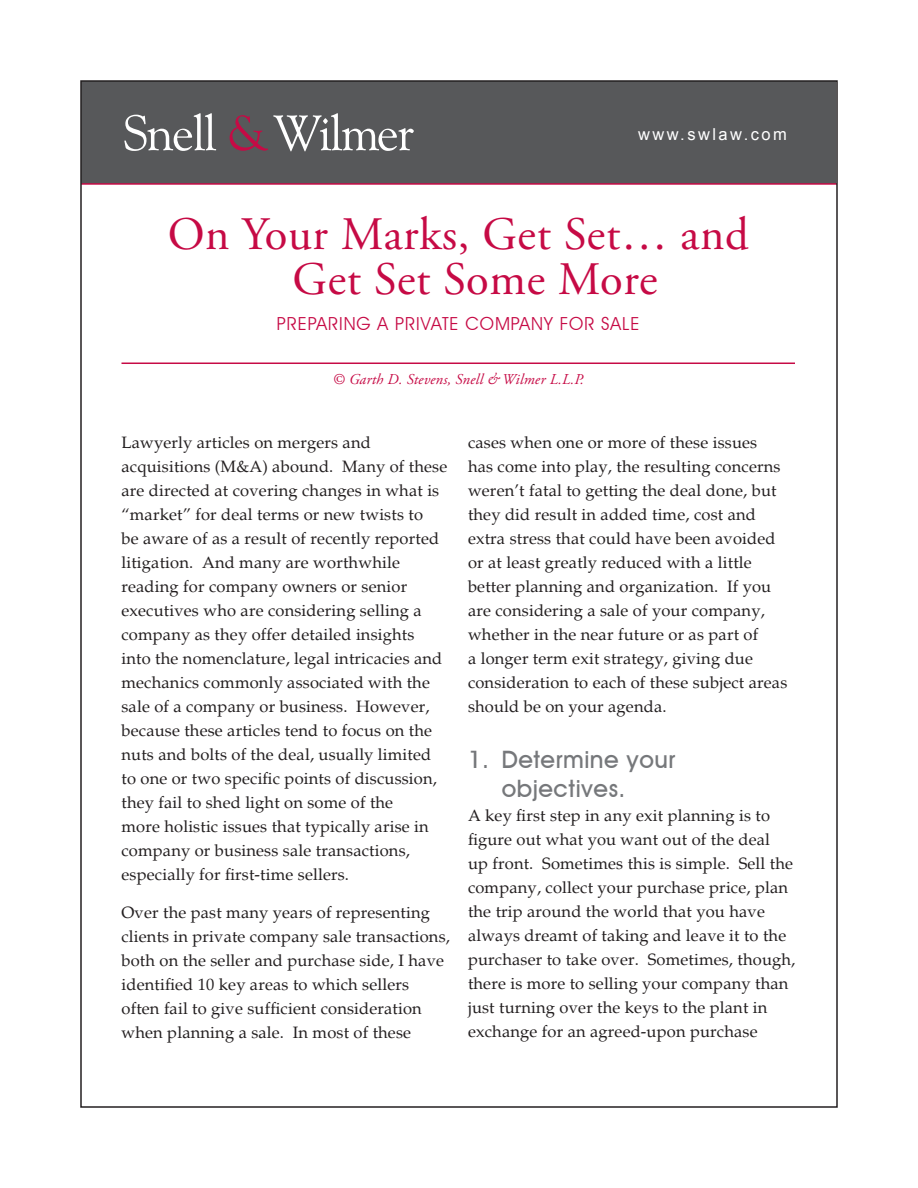
<style>
.page{position:relative;width:918px;height:1188px;background:#fff}
.page>*{position:absolute;margin:0;border:0;box-sizing:border-box;transform-origin:0 0}
.t1{font:46.5px/45px "Adobe Garamond Pro";letter-spacing:.015em;color:#c60a45}
.header_S_W_newslette{font:500 24px/28.8px "Avant Garde IT Cby BT";letter-spacing:.02em;color:#76787b}
.subTitle_S_W_newslet{font:18px "Avant Garde IT Cby BT";letter-spacing:.05em;color:#c60a45}
.body_S_W_newsletter{font:16.5px/24px "Palatino";letter-spacing:.01em;color:#231f20}
.body_S_W_newsletter-2{font:16.5px "Arial";letter-spacing:.15em;color:#fff}
.byline_S_W_newslette{font:italic 15px "Adobe Garamond Pro";letter-spacing:.015em;color:#c60a45}
</style>
<div class="page">
<div style="left:82px;top:81px;width:754px;height:103px;background:#57585a"></div>
<hr style="left:81px;top:183px;width:756px;height:2px;background:#c60a45">
<svg style="left:124px;top:113px;width:92px;height:38px"></svg>
<svg style="left:230px;top:113px;width:184px;height:38px"></svg>
<hr style="left:122px;top:363px;width:673px;height:1px;background:#c60a45">
<p class="body_S_W_newsletter-2" style="left:638px;top:124px;width:150px">www.swlaw.com</p>
<p class="t1" style="left:293px;top:213px;width:458px;text-indent:-125px">On Your Marks, Get Set… and<br>Get Set Some More</p>
<p class="subTitle_S_W_newslet" style="left:277px;top:312px;width:364px">PREPARING A PRIVATE COMPANY FOR SALE</p>
<p class="byline_S_W_newslette" style="left:332px;top:371px;width:253px">© Garth D. Stevens, Snell &amp; Wilmer L.L.P.</p>
<p class="body_S_W_newsletter" style="left:122px;top:431px;width:327px">Lawyerly articles on mergers and acquisitions (M&amp;A) abound. Many of these are directed at covering changes in what is “market” for deal terms or new twists to<br>be aware of as a result of recently reported litigation. And many are worthwhile reading for company owners or senior executives who are considering selling a company as they offer detailed insights into the nomenclature, legal intricacies and mechanics commonly associated with the sale of a company or business. However, because these articles tend to focus on the nuts and bolts of the deal, usually limited to one or two specific points of discussion, they fail to shed light on some of the<br>more holistic issues that typically arise in company or business sale transactions, especially for first-time sellers.</p>
<p class="body_S_W_newsletter" style="left:122px;top:901px;width:330px">Over the past many years of representing clients in private company sale transactions, both on the seller and purchase side, I have identified 10 key areas to which sellers often fail to give sufficient consideration when planning a sale. In most of these</p>
<p class="body_S_W_newsletter" style="left:468px;top:431px;width:321px">cases when one or more of these issues<br>has come into play, the resulting concerns weren’t fatal to getting the deal done, but they did result in added time, cost and extra stress that could have been avoided or at least greatly reduced with a little better planning and organization. If you are considering a sale of your company, whether in the near future or as part of<br>a longer term exit strategy, giving due consideration to each of these subject areas should be on your agenda.</p>
<p class="header_S_W_newslette" style="left:502px;top:745px;width:175px;text-indent:-34px">1. Determine your objectives.</p>
<p class="body_S_W_newsletter" style="left:468px;top:804px;width:329px">A key first step in any exit planning is to figure out what you want out of the deal<br>up front. Sometimes this is simple. Sell the company, collect your purchase price, plan the trip around the world that you have always dreamt of taking and leave it to the purchaser to take over. Sometimes, though, there is more to selling your company than just turning over the keys to the plant in exchange for an agreed-upon purchase</p>
</div>
